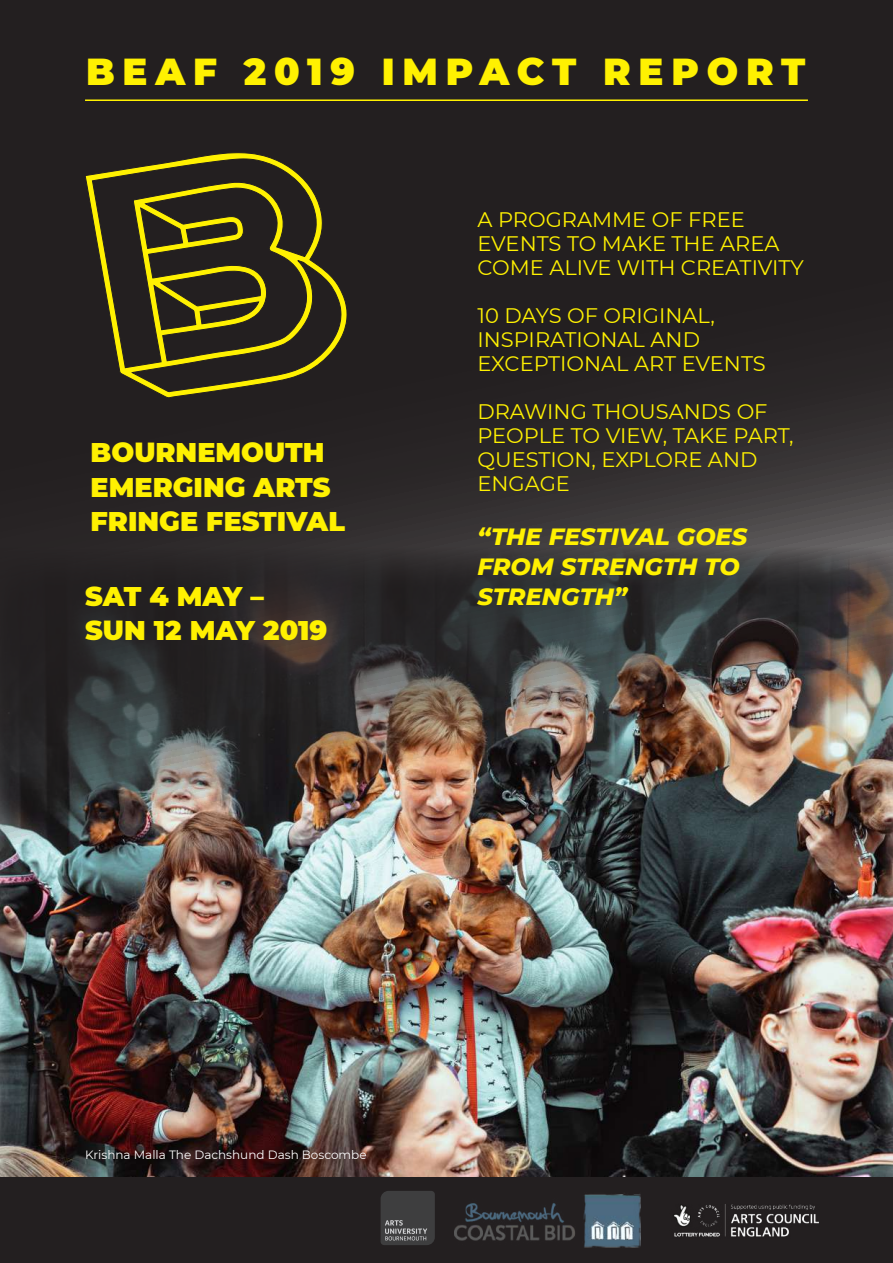
<style>
.page{position:relative;width:893px;height:1263px;background:#fff}
.page>*{position:absolute;margin:0;border:0;box-sizing:border-box;transform-origin:0 0}
.t1{font:900 37.5px "Montserrat";letter-spacing:.21em;color:#fff101}
.t2{font:900 27px/34.5px "Montserrat";color:#fff101}
.t3{font:italic 800 24px/30px "Montserrat";color:#fff101}
.t4{font:21px/24px "Montserrat";color:#fff101}
.t5{font:12px "Montserrat";color:#fff}
</style>
<div class="page">
<div style="left:0;top:1178px;width:893px;height:85px;background:#231f20"></div>
<img style="left:0;top:0;width:893px;height:1166px">
<img style="left:674px;top:1204px;width:145px;height:33px">
<img style="left:455px;top:1194px;width:186px;height:53px">
<svg style="left:381px;top:1191px;width:54px;height:54px;background:#484849"></svg>
<hr style="left:85px;top:99px;width:723px;height:2px;background:#fff101">
<svg style="left:85px;top:153px;width:262px;height:245px;background:#46401a"></svg>
<h1 class="t1" style="left:86px;top:44px;width:721px">BEAF 2019 IMPACT REPORT</h1>
<p class="t2" style="left:91px;top:433px;width:256px">BOURNEMOUTH<br>EMERGING ARTS<br>FRINGE FESTIVAL</p>
<p class="t4" style="left:477px;top:206px;width:328px">A PROGRAMME OF FREE<br>EVENTS TO MAKE THE AREA<br>COME ALIVE WITH CREATIVITY</p>
<p class="t4" style="left:477px;top:302px;width:290px">10 DAYS OF ORIGINAL,<br>INSPIRATIONAL AND<br>EXCEPTIONAL ART EVENTS</p>
<p class="t4" style="left:477px;top:398px;width:318px">DRAWING THOUSANDS OF<br>PEOPLE TO VIEW, TAKE PART,<br>QUESTION, EXPLORE AND<br>ENGAGE</p>
<p class="t3" style="left:477px;top:520px;width:271px">“THE FESTIVAL GOES<br>FROM STRENGTH TO</p>
<p class="t2" style="left:85px;top:577px;width:180px">SAT 4 MAY –</p>
<p class="t3" style="left:477px;top:580px;width:151px">STRENGTH”</p>
<p class="t2" style="left:85px;top:611px;width:244px">SUN 12 MAY 2019</p>
<p class="t5" style="left:85px;top:1147px;width:283px">Krishna Malla The Dachshund Dash Boscombe</p>
</div>
